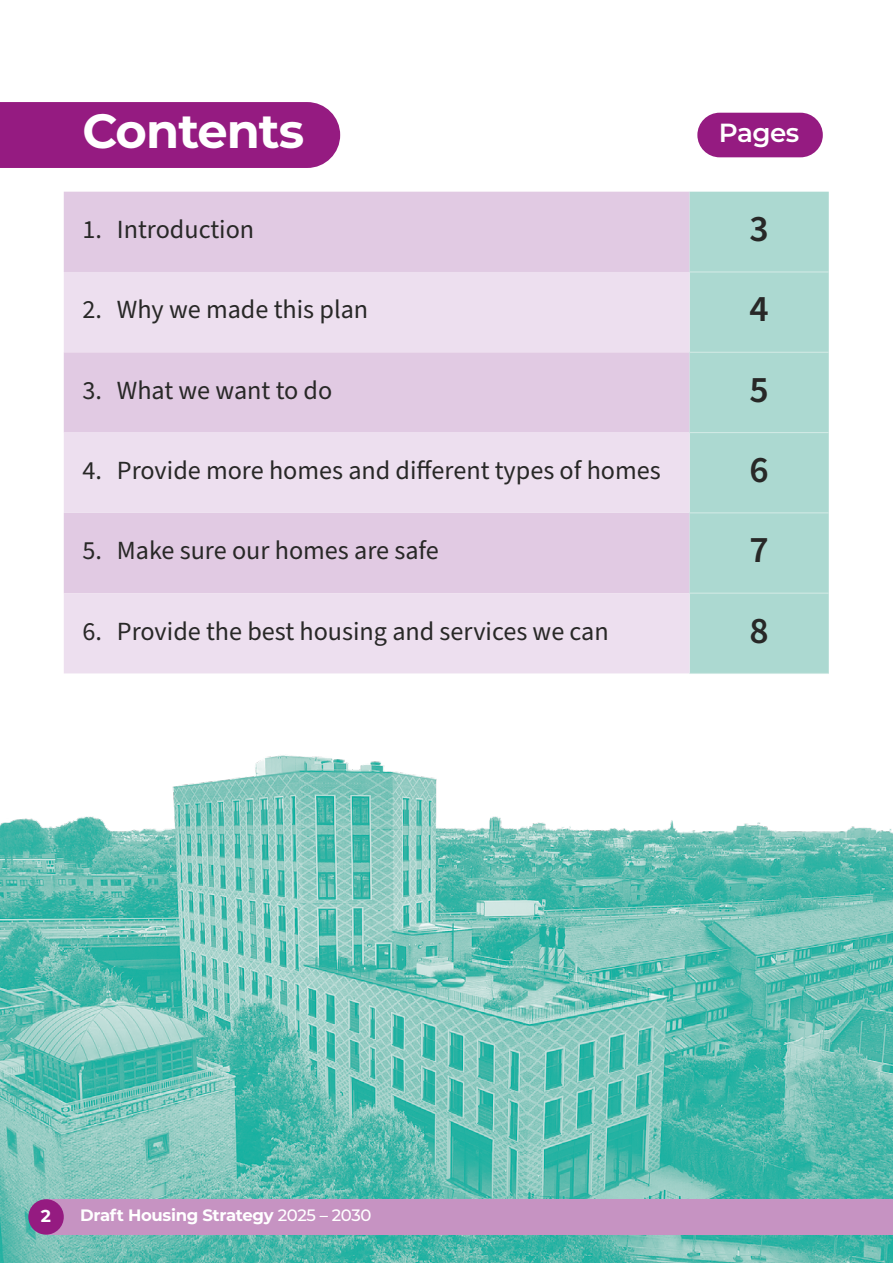
<style>
.page{position:relative;width:893px;height:1263px;background:#fff}
.page>*{position:absolute;margin:0;border:0;box-sizing:border-box;transform-origin:0 0}
.Title_white{font:700 48px "Montserrat";letter-spacing:-.02em;color:#fff}
.Body_test_12pt{font:600 37.5px "Source Sans Pro";color:#282827}
.Body_test_12pt-2{font:26.25px "Source Sans Pro";color:#282827}
.Body_test_12pt-3{font:600 26.25px "Montserrat";letter-spacing:-.02em;color:#fff}
.t1{font:700 17.25px "Montserrat";color:#fff}
.t2{font:700 16.5px "Montserrat";letter-spacing:-.02em;color:#fff}
.s1{font-weight:500}
</style>
<div class="page">
<div style="left:697px;top:113px;width:126px;height:44px;background:#951b81;border-radius:22px"></div>
<div style="left:0;top:102px;width:340px;height:66px;background:#951b81"></div>
<div style="left:64px;top:192px;width:626px;height:80px;background:#e1cae3"></div>
<div style="left:690px;top:192px;width:139px;height:443px;background:#acd9d1"></div>
<svg style="left:64px;top:272px;width:626px;height:363px;background:#e7d5e9"></svg>
<hr style="left:690px;top:271px;width:139px;height:2px;background:#d0e9e4">
<hr style="left:690px;top:352px;width:139px;height:1px;background:#d0e9e4">
<hr style="left:690px;top:432px;width:139px;height:1px;background:#d0e9e4">
<hr style="left:690px;top:512px;width:139px;height:1px;background:#d0e9e4">
<hr style="left:690px;top:593px;width:139px;height:1px;background:#d0e9e4">
<img style="left:0;top:635px;width:893px;height:628px">
<div style="left:46px;top:1199px;width:847px;height:35px;background:#c693c2"></div>
<div style="left:28px;top:1199px;width:36px;height:35px;background:#951b81;border-radius:50%"></div>
<h1 class="Title_white" style="left:82px;top:96px;width:224px">Contents</h1>
<p class="Body_test_12pt-3" style="left:719px;top:114px;width:82px">Pages</p>
<p class="Body_test_12pt-2" style="left:82px;top:212px;width:173px">1. Introduction</p>
<p class="Body_test_12pt" style="left:750px;top:204px;width:21px">3</p>
<p class="Body_test_12pt-2" style="left:82px;top:292px;width:287px">2. Why we made this plan</p>
<p class="Body_test_12pt" style="left:750px;top:284px;width:21px">4</p>
<p class="Body_test_12pt-2" style="left:82px;top:372px;width:251px">3. What we want to do</p>
<p class="Body_test_12pt" style="left:750px;top:364px;width:21px">5</p>
<p class="Body_test_12pt-2" style="left:82px;top:453px;width:580px">4. Provide more homes and different types of homes</p>
<p class="Body_test_12pt" style="left:750px;top:444px;width:21px">6</p>
<p class="Body_test_12pt-2" style="left:82px;top:533px;width:358px">5. Make sure our homes are safe</p>
<p class="Body_test_12pt" style="left:750px;top:525px;width:21px">7</p>
<p class="Body_test_12pt-2" style="left:82px;top:613px;width:528px">6. Provide the best housing and services we can</p>
<p class="Body_test_12pt" style="left:750px;top:605px;width:21px">8</p>
<p class="t1" style="left:41px;top:1204px;width:12px">2</p>
<p class="t2" style="left:80px;top:1203px;width:293px">Draft Housing Strategy <span class="s1">2025 – 2030</span></p>
</div>
